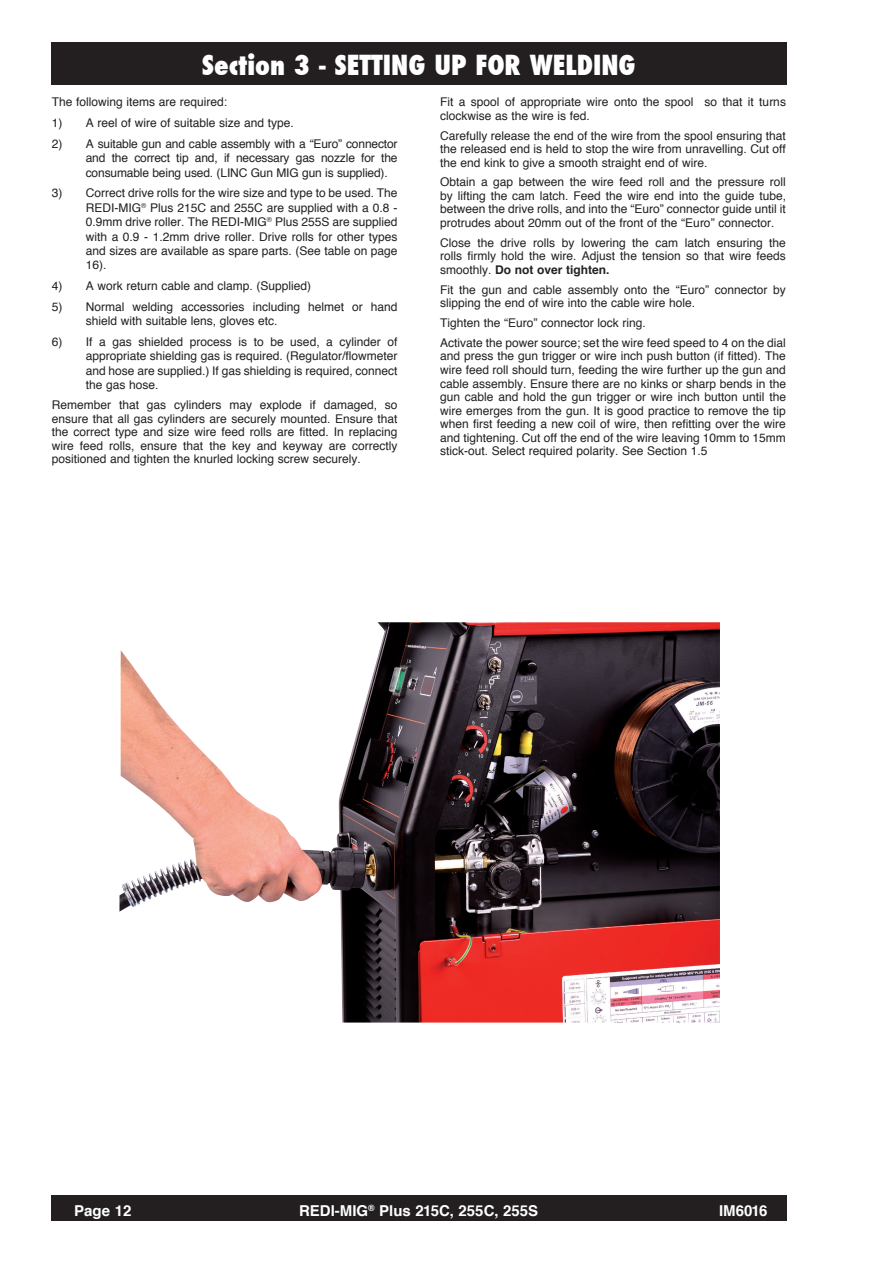
<style>
.page{position:relative;width:893px;height:1263px;background:#fff}
.page>*{position:absolute;margin:0;border:0;box-sizing:border-box;transform-origin:0 0}
.t1{font:800 condensed 27px "Futura";color:#fff}
.t2{font:700 15px "Helvetica";color:#fff}
.Text{font:12px/13.5px "Helvetica";color:#231f20;text-align:justify}
.s1{font-weight:700}
</style>
<div class="page">
<div style="left:52px;top:1195px;width:735px;height:26px;background:#231f20"></div>
<div style="left:51px;top:43px;width:736px;height:42px;background:#231f20"></div>
<img style="left:119px;top:622px;width:601px;height:400px">
<p class="t1" style="left:202px;top:47px;width:435px">Section 3 - SETTING UP FOR WELDING</p>
<p class="Text" style="left:52px;top:96px;width:177px">The following items are required:</p>
<p class="Text" style="left:52px;top:116px;width:244px">1) A reel of wire of suitable size and type.</p>
<p class="Text" style="left:86px;top:137px;width:313px;line-height:14.4px;text-indent:-34px">2) A suitable gun and cable assembly with a “Euro” connector and the correct tip and, if necessary gas nozzle for the consumable being used. (LINC Gun MIG gun is supplied).</p>
<p class="Text" style="left:86px;top:186px;width:313px;line-height:14.4px;text-indent:-34px">3) Correct drive rolls for the wire size and type to be used. The REDI-MIG<sup>®</sup> Plus 215C and 255C are supplied with a 0.8 - 0.9mm drive roller. The REDI-MIG<sup>®</sup> Plus 255S are supplied with a 0.9 - 1.2mm drive roller. Drive rolls for other types and sizes are available as spare parts. (See table on page 16).</p>
<p class="Text" style="left:52px;top:279px;width:261px">4) A work return cable and clamp. (Supplied)</p>
<p class="Text" style="left:86px;top:300px;width:313px;line-height:14.4px;text-indent:-34px">5) Normal welding accessories including helmet or hand shield with suitable lens, gloves etc.</p>
<p class="Text" style="left:86px;top:335px;width:313px;line-height:14.4px;text-indent:-34px">6) If a gas shielded process is to be used, a cylinder of appropriate shielding gas is required. (Regulator/flowmeter and hose are supplied.) If gas shielding is required, connect the gas hose.</p>
<p class="Text" style="left:52px;top:399px;width:347px">Remember that gas cylinders may explode if damaged, so ensure that all gas cylinders are securely mounted. Ensure that the correct type and size wire feed rolls are fitted. In replacing wire feed rolls, ensure that the key and keyway are correctly positioned and tighten the knurled locking screw securely.</p>
<p class="Text" style="left:440px;top:96px;width:347px">Fit a spool of appropriate wire onto the spool so that it turns clockwise as the wire is fed.</p>
<p class="Text" style="left:440px;top:129px;width:347px">Carefully release the end of the wire from the spool ensuring that the released end is held to stop the wire from unravelling. Cut off the end kink to give a smooth straight end of wire.</p>
<p class="Text" style="left:440px;top:176px;width:347px">Obtain a gap between the wire feed roll and the pressure roll by lifting the cam latch. Feed the wire end into the guide tube, between the drive rolls, and into the “Euro” connector guide until it protrudes about 20mm out of the front of the “Euro” connector.</p>
<p class="Text" style="left:440px;top:236px;width:347px">Close the drive rolls by lowering the cam latch ensuring the rolls firmly hold the wire. Adjust the tension so that wire feeds smoothly. <span class="s1">Do not over tighten.</span></p>
<p class="Text" style="left:440px;top:283px;width:347px">Fit the gun and cable assembly onto the “Euro” connector by slipping the end of wire into the cable wire hole.</p>
<p class="Text" style="left:440px;top:316px;width:207px">Tighten the “Euro” connector lock ring.</p>
<p class="Text" style="left:440px;top:336px;width:347px">Activate the power source; set the wire feed speed to 4 on the dial and press the gun trigger or wire inch push button (if fitted). The wire feed roll should turn, feeding the wire further up the gun and cable assembly. Ensure there are no kinks or sharp bends in the gun cable and hold the gun trigger or wire inch button until the wire emerges from the gun. It is good practice to remove the tip when first feeding a new coil of wire, then refitting over the wire and tightening. Cut off the end of the wire leaving 10mm to 15mm stick-out. Select required polarity. See Section 1.5</p>
<p class="t2" style="left:74px;top:1199px;width:59px">Page 12</p>
<p class="t2" style="left:299px;top:1198px;width:241px">REDI-MIG<sup>®</sup> Plus 215C, 255C, 255S</p>
<p class="t2" style="left:719px;top:1199px;width:50px">IM6016</p>
</div>
